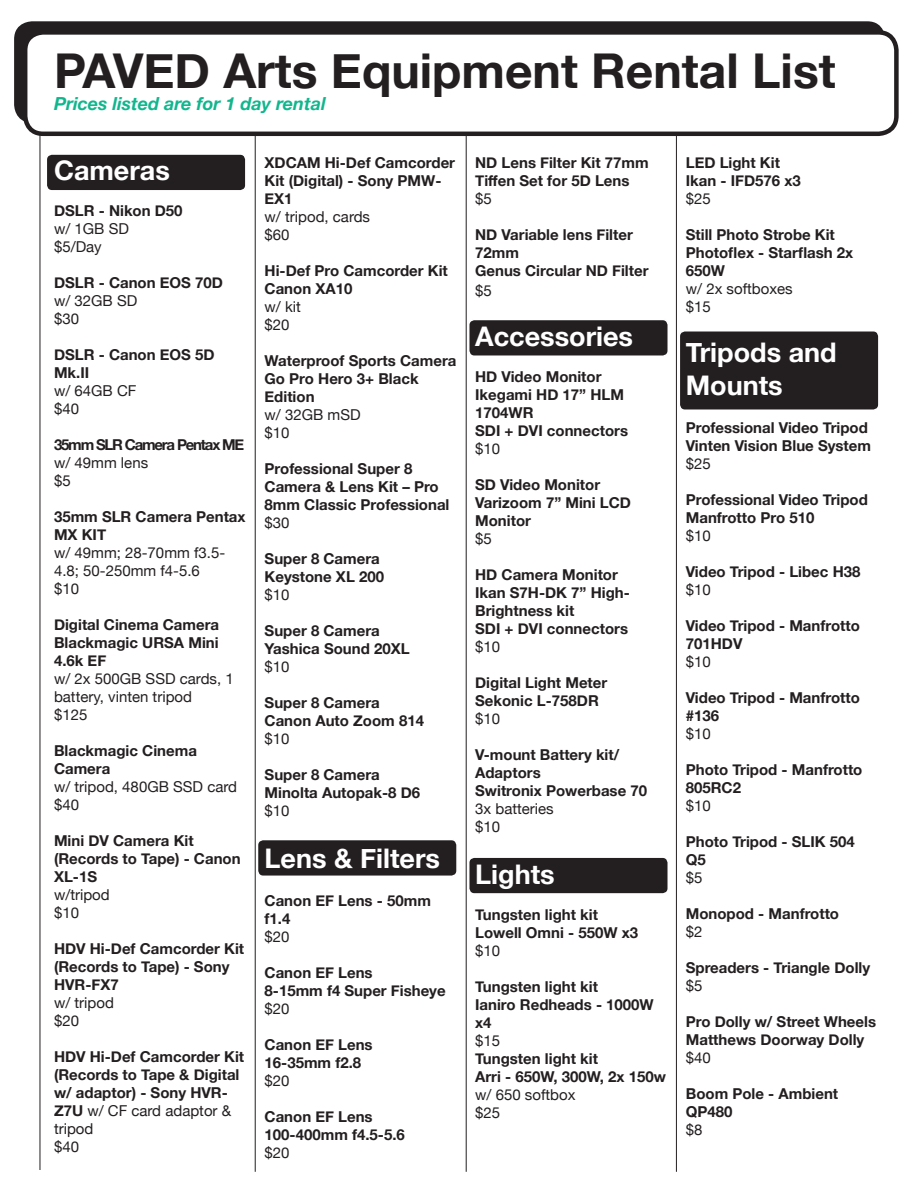
<style>
.page{position:relative;width:918px;height:1188px;background:#fff}
.page>*{position:absolute;margin:0;border:0;box-sizing:border-box;transform-origin:0 0}
.t1{font:700 48px "Helvetica Neue";color:#231f20}
.t2{font:700 27px/32.4px "Helvetica Neue";color:#fff}
.t3{font:italic 700 18px "Helvetica Neue";color:#12b68d}
.t4{font:700 15px/18px "Helvetica Neue";color:#231f20}
.t5{font:15px/18px "Helvetica Neue";color:#231f20}
.t6{font:700 15px "Helvetica Neue";letter-spacing:-.08em;color:#231f20}
.s1{font-weight:400}
</style>
<div class="page">
<div style="left:14px;top:21px;width:871px;height:102px;background:#231f20;border-radius:18px"></div>
<div style="left:25px;top:32px;width:871px;height:102px;background:#fff;border-radius:18px"></div>
<div style="left:23px;top:30px;width:876px;height:106px;border:4px solid #231f20;border-radius:18px"></div>
<div style="left:46px;top:154px;width:200px;height:37px;background:#231f20;border-radius:6px"></div>
<div style="left:46px;top:153px;width:201px;height:39px;border:2px solid #fff;border-radius:6px"></div>
<div style="left:258px;top:840px;width:199px;height:36px;background:#231f20;border-radius:6px"></div>
<div style="left:257px;top:839px;width:201px;height:38px;border:2px solid #fff;border-radius:6px"></div>
<div style="left:469px;top:319px;width:199px;height:37px;background:#231f20;border-radius:6px"></div>
<div style="left:468px;top:319px;width:201px;height:38px;border:2px solid #fff;border-radius:6px"></div>
<div style="left:469px;top:857px;width:199px;height:37px;background:#231f20;border-radius:6px"></div>
<div style="left:468px;top:856px;width:201px;height:39px;border:2px solid #fff;border-radius:6px"></div>
<div style="left:679px;top:331px;width:200px;height:79px;background:#231f20;border-radius:6px"></div>
<div style="left:679px;top:330px;width:201px;height:81px;border:2px solid #fff;border-radius:6px"></div>
<hr style="left:40px;top:132px;width:1px;height:1038px;background:#231f20">
<hr style="left:255px;top:134px;width:1px;height:1038px;background:#231f20">
<hr style="left:466px;top:134px;width:1px;height:1038px;background:#231f20">
<hr style="left:676px;top:134px;width:1px;height:1038px;background:#231f20">
<h1 class="t1" style="left:54px;top:33px;width:783px">PAVED Arts Equipment Rental List</h1>
<p class="t3" style="left:54px;top:89px;width:273px">Prices listed are for 1 day rental</p>
<h2 class="t2" style="left:54px;top:155px;width:117px">Cameras</h2>
<p class="t4" style="left:54px;top:202px;width:130px">DSLR - Nikon D50</p>
<p class="t5" style="left:54px;top:220px;width:76px">w/ 1GB SD $5/Day</p>
<p class="t4" style="left:54px;top:274px;width:170px">DSLR - Canon EOS 70D</p>
<p class="t5" style="left:54px;top:292px;width:85px">w/ 32GB SD $30</p>
<p class="t4" style="left:54px;top:346px;width:162px">DSLR - Canon EOS 5D<br>Mk.II</p>
<p class="t5" style="left:54px;top:382px;width:84px">w/ 64GB CF $40</p>
<p class="t6" style="left:54px;top:433px;width:192px">35mm SLR Camera Pentax ME</p>
<p class="t5" style="left:54px;top:454px;width:96px">w/ 49mm lens $5</p>
<p class="t4" style="left:54px;top:508px;width:193px">35mm SLR Camera Pentax<br>MX KIT</p>
<p class="t5" style="left:54px;top:544px;width:173px">w/ 49mm; 28-70mm f3.5-<br>4.8; 50-250mm f4-5.6 $10</p>
<p class="t4" style="left:54px;top:616px;width:167px;text-align:justify">Digital Cinema Camera Blackmagic URSA Mini 4.6k EF</p>
<p class="t5" style="left:54px;top:670px;width:181px">w/ 2x 500GB SSD cards, 1 battery, vinten tripod<br>$125</p>
<p class="t4" style="left:54px;top:742px;width:144px">Blackmagic Cinema<br>Camera</p>
<p class="t5" style="left:54px;top:778px;width:185px">w/ tripod, 480GB SSD card $40</p>
<p class="t4" style="left:54px;top:832px;width:188px">Mini DV Camera Kit (Records to Tape) - Canon<br>XL-1S</p>
<p class="t5" style="left:54px;top:886px;width:57px">w/tripod $10</p>
<p class="t4" style="left:54px;top:940px;width:192px">HDV Hi-Def Camcorder Kit (Records to Tape) - Sony<br>HVR-FX7</p>
<p class="t5" style="left:54px;top:994px;width:61px">w/ tripod $20</p>
<p class="t4" style="left:54px;top:1048px;width:192px">HDV Hi-Def Camcorder Kit (Records to Tape &amp; Digital w/ adaptor) - Sony HVR-<br>Z7U <span class="s1">w/ CF card adaptor &amp; tripod<br>$40</span></p>
<p class="t4" style="left:265px;top:154px;width:192px">XDCAM Hi-Def Camcorder<br>Kit (Digital) - Sony PMW-<br>EX1</p>
<p class="t5" style="left:265px;top:208px;width:107px">w/ tripod, cards $60</p>
<p class="t4" style="left:265px;top:262px;width:185px">Hi-Def Pro Camcorder Kit<br>Canon XA10</p>
<p class="t5" style="left:265px;top:298px;width:38px">w/ kit $20</p>
<p class="t4" style="left:265px;top:352px;width:193px">Waterproof Sports Camera<br>Go Pro Hero 3+ Black<br>Edition</p>
<p class="t5" style="left:265px;top:406px;width:98px">w/ 32GB mSD $10</p>
<p class="t4" style="left:265px;top:460px;width:186px">Professional Super 8<br>Camera &amp; Lens Kit – Pro<br>8mm Classic Professional</p>
<p class="t5" style="left:265px;top:514px;width:27px">$30</p>
<p class="t4" style="left:265px;top:550px;width:121px">Super 8 Camera<br>Keystone XL 200</p>
<p class="t5" style="left:265px;top:586px;width:27px">$10</p>
<p class="t4" style="left:265px;top:622px;width:147px">Super 8 Camera<br>Yashica Sound 20XL</p>
<p class="t5" style="left:265px;top:658px;width:27px">$10</p>
<p class="t4" style="left:265px;top:694px;width:161px">Super 8 Camera<br>Canon Auto Zoom 814</p>
<p class="t5" style="left:265px;top:730px;width:27px">$10</p>
<p class="t4" style="left:265px;top:766px;width:157px">Super 8 Camera<br>Minolta Autopak-8 D6</p>
<p class="t5" style="left:265px;top:802px;width:27px">$10</p>
<h2 class="t2" style="left:265px;top:843px;width:177px">Lens &amp; Filters</h2>
<p class="t4" style="left:265px;top:892px;width:168px">Canon EF Lens - 50mm f1.4</p>
<p class="t5" style="left:265px;top:928px;width:27px">$20</p>
<p class="t4" style="left:265px;top:964px;width:183px">Canon EF Lens<br>8-15mm f4 Super Fisheye</p>
<p class="t5" style="left:265px;top:1000px;width:27px">$20</p>
<p class="t4" style="left:265px;top:1036px;width:110px">Canon EF Lens<br>16-35mm f2.8</p>
<p class="t5" style="left:265px;top:1072px;width:27px">$20</p>
<p class="t4" style="left:265px;top:1108px;width:142px">Canon EF Lens<br>100-400mm f4.5-5.6</p>
<p class="t5" style="left:265px;top:1144px;width:27px">$20</p>
<p class="t4" style="left:475px;top:154px;width:175px">ND Lens Filter Kit 77mm<br>Tiffen Set for 5D Lens</p>
<p class="t5" style="left:475px;top:190px;width:18px">$5</p>
<p class="t4" style="left:475px;top:226px;width:175px">ND Variable lens Filter<br>72mm<br>Genus Circular ND Filter</p>
<p class="t5" style="left:475px;top:282px;width:18px">$5</p>
<h2 class="t2" style="left:475px;top:321px;width:159px">Accessories</h2>
<p class="t4" style="left:475px;top:368px;width:154px">HD Video Monitor<br>Ikegami HD 17” HLM<br>1704WR<br>SDI + DVI connectors</p>
<p class="t5" style="left:475px;top:441px;width:27px">$10</p>
<p class="t4" style="left:475px;top:476px;width:157px">SD Video Monitor<br>Varizoom 7” Mini LCD<br>Monitor</p>
<p class="t5" style="left:475px;top:531px;width:18px">$5</p>
<p class="t4" style="left:475px;top:566px;width:156px">HD Camera Monitor<br>Ikan S7H-DK 7” High-<br>Brightness kit<br>SDI + DVI connectors</p>
<p class="t5" style="left:475px;top:639px;width:27px">$10</p>
<p class="t4" style="left:475px;top:674px;width:134px">Digital Light Meter<br>Sekonic L-758DR</p>
<p class="t5" style="left:475px;top:711px;width:27px">$10</p>
<p class="t4" style="left:475px;top:746px;width:173px">V-mount Battery kit/<br>Adaptors<br>Switronix Powerbase 70</p>
<p class="t5" style="left:475px;top:801px;width:80px">3x batteries $10</p>
<h2 class="t2" style="left:475px;top:859px;width:81px">Lights</h2>
<p class="t4" style="left:475px;top:906px;width:165px">Tungsten light kit<br>Lowell Omni - 550W x3</p>
<p class="t5" style="left:475px;top:943px;width:27px">$10</p>
<p class="t4" style="left:475px;top:978px;width:180px">Tungsten light kit<br>Ianiro Redheads - 1000W x4</p>
<p class="t5" style="left:475px;top:1033px;width:27px">$15</p>
<p class="t4" style="left:475px;top:1050px;width:192px">Tungsten light kit<br>Arri - 650W, 300W, 2x 150w</p>
<p class="t5" style="left:475px;top:1087px;width:102px">w/ 650 softbox $25</p>
<p class="t4" style="left:686px;top:154px;width:117px">LED Light Kit<br>Ikan - IFD576 x3</p>
<p class="t5" style="left:686px;top:190px;width:27px">$25</p>
<p class="t4" style="left:686px;top:226px;width:169px">Still Photo Strobe Kit<br>Photoflex - Starflash 2x<br>650W</p>
<p class="t5" style="left:686px;top:280px;width:108px">w/ 2x softboxes $15</p>
<h2 class="t2" style="left:686px;top:337px;width:152px">Tripods and<br>Mounts</h2>
<p class="t4" style="left:686px;top:419px;width:187px">Professional Video Tripod<br>Vinten Vision Blue System</p>
<p class="t5" style="left:686px;top:455px;width:27px">$25</p>
<p class="t4" style="left:686px;top:491px;width:184px">Professional Video Tripod<br>Manfrotto Pro 510</p>
<p class="t5" style="left:686px;top:527px;width:27px">$10</p>
<p class="t4" style="left:686px;top:563px;width:176px">Video Tripod - Libec H38</p>
<p class="t5" style="left:686px;top:581px;width:27px">$10</p>
<p class="t4" style="left:686px;top:617px;width:176px">Video Tripod - Manfrotto<br>701HDV</p>
<p class="t5" style="left:686px;top:653px;width:27px">$10</p>
<p class="t4" style="left:686px;top:689px;width:176px">Video Tripod - Manfrotto #136</p>
<p class="t5" style="left:686px;top:725px;width:27px">$10</p>
<p class="t4" style="left:686px;top:761px;width:178px">Photo Tripod - Manfrotto<br>805RC2</p>
<p class="t5" style="left:686px;top:797px;width:27px">$10</p>
<p class="t4" style="left:686px;top:833px;width:171px">Photo Tripod - SLIK 504<br>Q5</p>
<p class="t5" style="left:686px;top:869px;width:18px">$5</p>
<p class="t4" style="left:686px;top:905px;width:155px">Monopod - Manfrotto</p>
<p class="t5" style="left:686px;top:923px;width:18px">$2</p>
<p class="t4" style="left:686px;top:959px;width:186px">Spreaders - Triangle Dolly</p>
<p class="t5" style="left:686px;top:977px;width:18px">$5</p>
<p class="t4" style="left:686px;top:1013px;width:192px">Pro Dolly w/ Street Wheels<br>Matthews Doorway Dolly</p>
<p class="t5" style="left:686px;top:1049px;width:27px">$40</p>
<p class="t4" style="left:686px;top:1085px;width:154px">Boom Pole - Ambient<br>QP480</p>
<p class="t5" style="left:686px;top:1121px;width:18px">$8</p>
</div>
